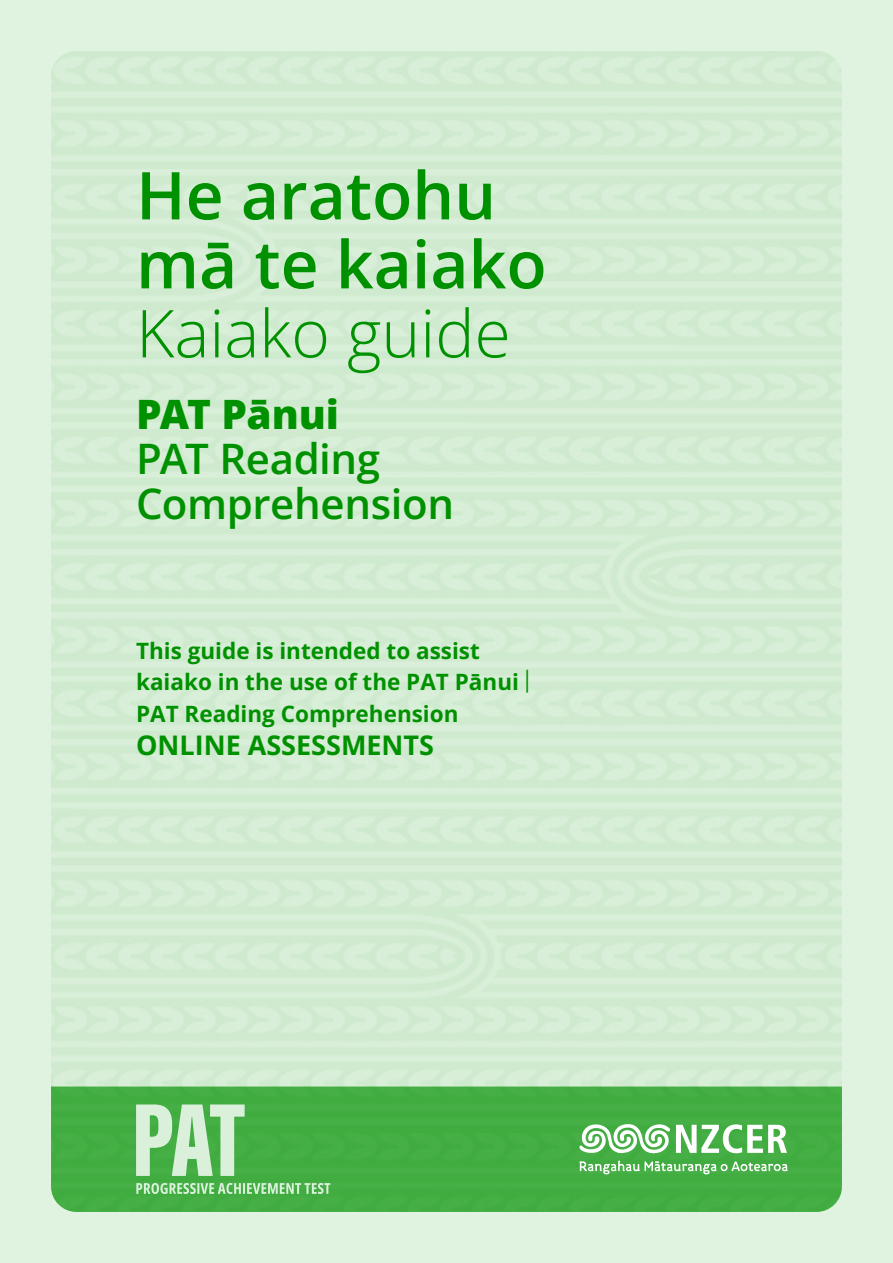
<style>
.page{position:relative;width:893px;height:1263px;background:#e0f2e0}
.page>*{position:absolute;margin:0;border:0;box-sizing:border-box;transform-origin:0 0}
.t1{font:600 66px/69px "Open Sans";color:#009100}
.t2{font:66px "Open Sans";color:#009100}
.t3{font:600 42px/45px "Open Sans";letter-spacing:-.01em;color:#009100}
.t4{font:800 40.5px "Open Sans";letter-spacing:-.01em;color:#009100}
.t5{font:700 27px "Open Sans";color:#009100}
.t6{font:700 22.5px/31.5px "Open Sans";color:#009100}
.s1{font-weight:400}
</style>
<div class="page">
<div style="left:51px;top:51px;width:791px;height:1035px;background:#d3ecd3"></div>
<div style="left:51px;top:1086px;width:791px;height:126px;background:#43ad43"></div>
<svg style="left:579px;top:1123px;width:91px;height:31px;background:#9ad39a"></svg>
<svg style="left:676px;top:1124px;width:111px;height:29px;background:#9cd49c"></svg>
<svg style="left:579px;top:1161px;width:209px;height:13px;background:#76c376"></svg>
<svg style="left:136px;top:1104px;width:109px;height:72px"></svg>
<svg style="left:136px;top:1183px;width:194px;height:11px"></svg>
<h1 class="t1" style="left:136px;top:159px;width:412px">He aratohu mā te kaiako</h1>
<h1 class="t2" style="left:136px;top:288px;width:376px">Kaiako guide</h1>
<h3 class="t4" style="left:136px;top:387px;width:204px">PAT Pānui</h3>
<h2 class="t3" style="left:136px;top:436px;width:319px">PAT Reading<br>Comprehension</h2>
<p class="t6" style="left:136px;top:634px;width:399px">This guide is intended to assist kaiako in the use of the PAT Pānui <span class="s1">|<br></span>PAT Reading Comprehension</p>
<p class="t5" style="left:136px;top:727px;width:300px">ONLINE ASSESSMENTS</p>
</div>
